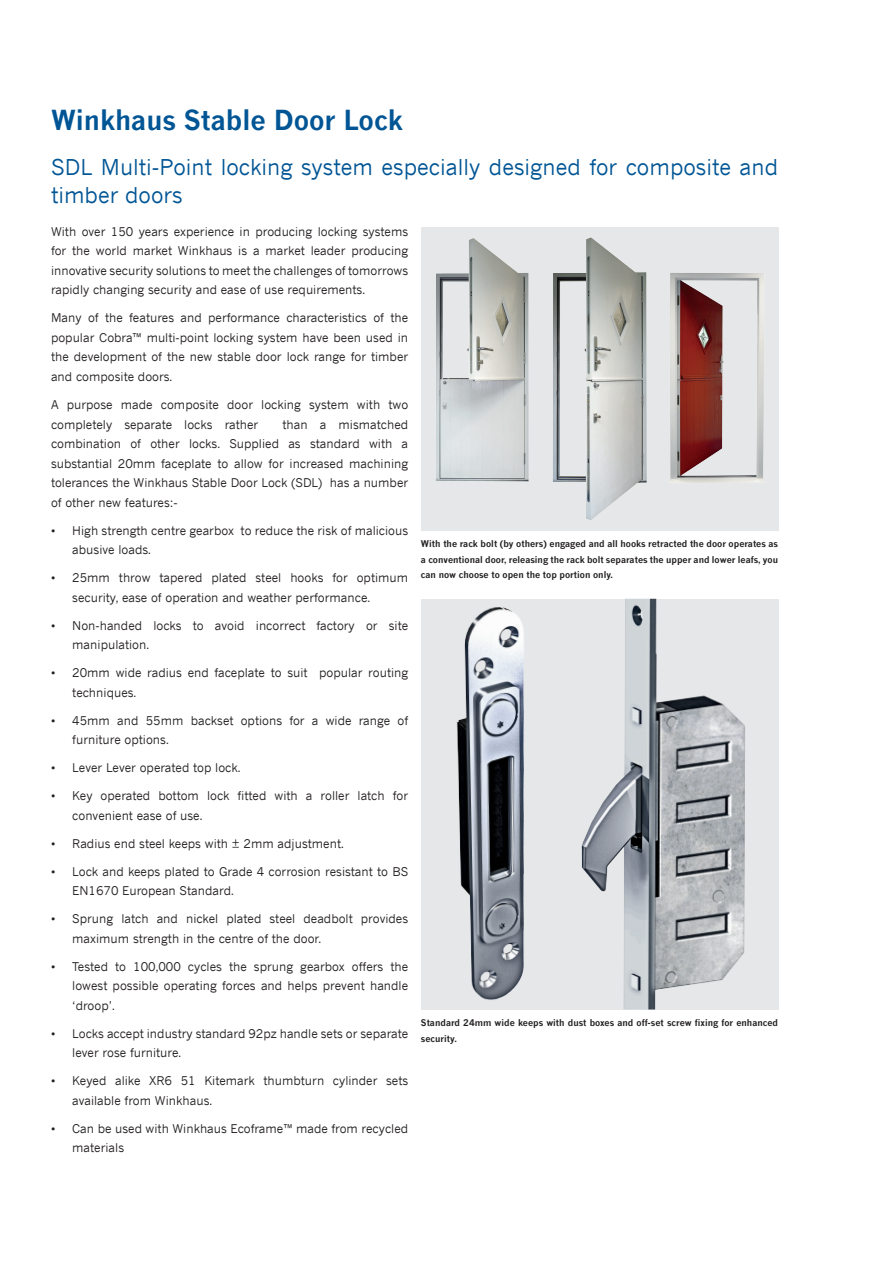
<style>
.page{position:relative;width:893px;height:1263px;background:#fff}
.page>*{position:absolute;margin:0;border:0;box-sizing:border-box;transform-origin:0 0}
.t1{font:700 27px "News Gothic";color:#005595}
.t2{font:21.75px/28.5px "News Gothic";color:#005595}
.t3{font:12px/19.5px "News Gothic";color:#231f20}
.t4{font:700 9px/15.8px "News Gothic";color:#231f20}
</style>
<div class="page">
<div style="left:421px;top:227px;width:357px;height:303px;background:#e6e7e9"></div>
<img style="left:553px;top:237px;width:94px;height:283px">
<img style="left:436px;top:238px;width:93px;height:244px">
<img style="left:670px;top:273px;width:94px;height:210px">
<div style="left:421px;top:599px;width:357px;height:410px;background:#e6e7e9"></div>
<img style="left:581px;top:599px;width:164px;height:410px">
<img style="left:456px;top:607px;width:68px;height:393px">
<h1 class="t1" style="left:51px;top:103px;width:353px">Winkhaus Stable Door Lock</h1>
<h2 class="t2" style="left:51px;top:152px;width:729px">SDL Multi-Point locking system especially designed for composite and timber doors</h2>
<p class="t3" style="left:51px;top:222px;width:359px;text-align:justify">With over 150 years experience in producing locking systems for the world market Winkhaus is a market leader producing innovative security solutions to meet the challenges of tomorrows rapidly changing security and ease of use requirements.</p>
<p class="t3" style="left:51px;top:308px;width:359px;text-align:justify">Many of the features and performance characteristics of the popular Cobra™ multi-point locking system have been used in the development of the new stable door lock range for timber and composite doors.</p>
<p class="t3" style="left:51px;top:395px;width:359px">A purpose made composite door locking system with two completely separate locks rather</p>
<p class="t3" style="left:51px;top:414px;width:359px;text-align:justify;text-indent:232px">than a mismatched combination of other locks. Supplied as standard with a substantial 20mm faceplate to allow for increased machining tolerances the Winkhaus Stable Door Lock (SDL) has a number of other new features:-</p>
<p class="t3" style="left:72px;top:520px;width:337px;text-indent:-21px">• High strength centre gearbox to reduce the risk of malicious abusive loads.</p>
<p class="t3" style="left:72px;top:568px;width:337px;text-indent:-21px">• 25mm throw tapered plated steel hooks for optimum security, ease of operation and weather performance.</p>
<p class="t3" style="left:72px;top:615px;width:337px;text-indent:-21px">• Non-handed locks to avoid incorrect factory or site manipulation.</p>
<p class="t3" style="left:72px;top:663px;width:337px;text-indent:-21px">• 20mm wide radius end faceplate to suit popular routing techniques.</p>
<p class="t3" style="left:72px;top:710px;width:337px;text-indent:-21px">• 45mm and 55mm backset options for a wide range of furniture options.</p>
<p class="t3" style="left:51px;top:758px;width:191px">• Lever Lever operated top lock.</p>
<p class="t3" style="left:72px;top:786px;width:337px;text-indent:-21px">• Key operated bottom lock fitted with a roller latch for convenient ease of use.</p>
<p class="t3" style="left:51px;top:833px;width:294px">• Radius end steel keeps with ± 2mm adjustment.</p>
<p class="t3" style="left:72px;top:861px;width:337px;text-indent:-21px">• Lock and keeps plated to Grade 4 corrosion resistant to BS<br>EN1670 European Standard.</p>
<p class="t3" style="left:72px;top:909px;width:337px;text-indent:-21px">• Sprung latch and nickel plated steel deadbolt provides maximum strength in the centre of the door.</p>
<p class="t3" style="left:72px;top:956px;width:337px;text-align:justify;text-indent:-21px">• Tested to 100,000 cycles the sprung gearbox offers the lowest possible operating forces and helps prevent handle ‘droop’.</p>
<p class="t3" style="left:72px;top:1023px;width:337px;text-indent:-21px">• Locks accept industry standard 92pz handle sets or separate lever rose furniture.</p>
<p class="t3" style="left:72px;top:1071px;width:337px;text-indent:-21px">• Keyed alike XR6 51 Kitemark thumbturn cylinder sets available from Winkhaus.</p>
<p class="t3" style="left:72px;top:1118px;width:337px;text-indent:-21px">• Can be used with Winkhaus Ecoframe™ made from recycled materials</p>
<p class="t4" style="left:421px;top:535px;width:359px;text-align:justify">With the rack bolt (by others) engaged and all hooks retracted the door operates as a conventional door, releasing the rack bolt separates the upper and lower leafs, you can now choose to open the top portion only.</p>
<p class="t4" style="left:421px;top:1015px;width:359px">Standard 24mm wide keeps with dust boxes and off-set screw fixing for enhanced security.</p>
</div>
